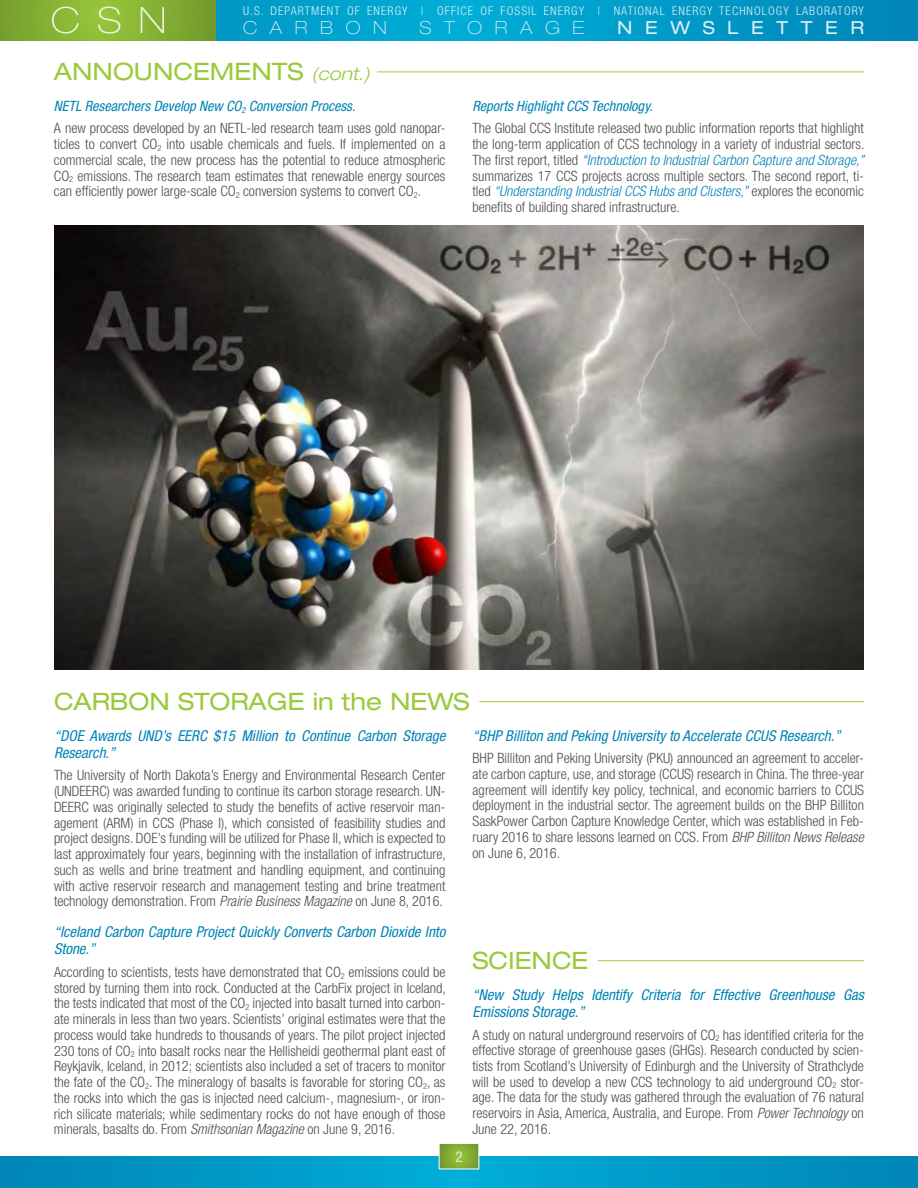
<style>
.page{position:relative;width:918px;height:1188px;background:#fff}
.page>*{position:absolute;margin:0;border:0;box-sizing:border-box;transform-origin:0 0}
.t1{font:expanded 24px "Helvetica Neue";color:#9aca3c}
.t2{font:100 expanded 18px "Helvetica Neue";letter-spacing:.7em;color:#dfeef6}
.t3{font:expanded 18px "Helvetica Neue";letter-spacing:.7em;color:#dfeef6}
.t4{font:italic condensed 15px/17.2px "Helvetica Neue";color:#0084b6}
.t5{font:condensed 15px "Helvetica Neue";color:#e3e6d8}
.t6{font:300 condensed 14.25px/15.8px "Helvetica Neue";color:#4d4d4f;text-align:justify}
.t7{font:italic condensed 14.25px "Helvetica Neue";color:#0084b6}
.t8{font:300 condensed 12px "Helvetica Neue";letter-spacing:.09em;color:#dfeef6}
.s1{font-weight:300;font-style:italic;font-size:18px}
.s2{font-weight:400;font-style:italic;color:#0084b6}
.s3{font-style:italic;color:#0084b6}
.s4{font-style:italic}
</style>
<div class="page">
<svg style="left:216px;top:0;width:702px;height:40px;background:#009cc9"></svg>
<svg style="left:0;top:0;width:216px;height:40px;background:#80ab31"></svg>
<svg style="left:0;top:1156px;width:918px;height:32px;background:#0098c6"></svg>
<svg style="left:52px;top:7px;width:112px;height:27px;background:#9ac34c"></svg>
<svg style="left:439px;top:1143px;width:40px;height:26px"></svg>
<div style="left:439px;top:1143px;width:40px;height:26px;border:1px solid #fff"></div>
<hr style="left:480px;top:701px;width:384px;height:1px;background:#9aca3c">
<hr style="left:598px;top:960px;width:266px;height:1px;background:#9aca3c">
<hr style="left:377px;top:72px;width:487px;height:1px;background:#9aca3c">
<img style="left:54px;top:226px;width:810px;height:444px">
<p class="t8" style="left:243px;top:4px;width:622px">U.S. DEPARTMENT OF ENERGY | OFFICE OF FOSSIL ENERGY | NATIONAL ENERGY TECHNOLOGY LABORATORY</p>
<p class="t2" style="left:243px;top:17px;width:145px">CARBON</p>
<p class="t2" style="left:420px;top:17px;width:166px">STORAGE</p>
<p class="t3" style="left:617px;top:17px;width:248px">NEWSLETTER</p>
<h1 class="t1" style="left:54px;top:57px;width:317px">ANNOUNCEMENTS <span class="s1">(cont.)</span></h1>
<p class="t6" style="left:54px;top:94px;width:393px;line-height:22.5px"><span class="s2">NETL Researchers Develop New CO</span><sub>2</sub> <span class="s2">Conversion Process.<br></span>A new process developed by an NETL-led research team uses gold nanopar-</p>
<p class="t6" style="left:54px;top:136px;width:393px">ticles to convert CO<sub>2</sub> into usable chemicals and fuels. If implemented on a commercial scale, the new process has the potential to reduce atmospheric CO<sub>2</sub> emissions. The research team estimates that renewable energy sources can efficiently power large-scale CO<sub>2</sub> conversion systems to convert CO<sub>2</sub>.</p>
<p class="t7" style="left:472px;top:98px;width:182px">Reports Highlight CCS Technology.</p>
<p class="t6" style="left:472px;top:120px;width:394px">The Global CCS Institute released two public information reports that highlight the long-term application of CCS technology in a variety of industrial sectors.<br>The first report, titled <span class="s3">“Introduction to Industrial Carbon Capture and Storage,” </span>summarizes 17 CCS projects across multiple sectors. The second report, ti&shy;tled <span class="s3">“Understanding Industrial CCS Hubs and Clusters,”</span> explores the economic benefits of building shared infrastructure.</p>
<h1 class="t1" style="left:54px;top:687px;width:417px">CARBON STORAGE in the NEWS</h1>
<p class="t4" style="left:54px;top:727px;width:393px">“DOE Awards UND’s EERC $15 Million to Continue Carbon Storage<br>Research.”</p>
<p class="t6" style="left:54px;top:767px;width:394px">The University of North Dakota’s Energy and Environmental Research Center (UNDEERC) was awarded funding to continue its carbon storage research. UN-DEERC was originally selected to study the benefits of active reservoir man&shy;agement (ARM) in CCS (Phase I), which consisted of feasibility studies and project designs. DOE’s funding will be utilized for Phase II, which is expected to last approximately four years, beginning with the installation of infrastructure, such as wells and brine treatment and handling equipment, and continuing with active reservoir research and management testing and brine treatment technology demonstration. From <span class="s4">Prairie Business Magazine</span> on June 8, 2016.</p>
<p class="t4" style="left:54px;top:923px;width:393px">“Iceland Carbon Capture Project Quickly Converts Carbon Dioxide Into<br>Stone.”</p>
<p class="t6" style="left:54px;top:964px;width:393px">According to scientists, tests have demonstrated that CO<sub>2</sub> emissions could be stored by turning them into rock. Conducted at the CarbFix project in Iceland, the tests indicated that most of the CO<sub>2</sub> injected into basalt turned into carbon&shy;ate minerals in less than two years. Scientists’ original estimates were that the process would take hundreds to thousands of years. The pilot project injected 230 tons of CO<sub>2</sub> into basalt rocks near the Hellisheidi geothermal plant east of Reykjavik, Iceland, in 2012; scientists also included a set of tracers to monitor the fate of the CO<sub>2</sub>. The mineralogy of basalts is favorable for storing CO<sub>2</sub>, as the rocks into which the gas is injected need calcium-, magnesium-, or iron&shy;rich silicate materials; while sedimentary rocks do not have enough of those minerals, basalts do. From <span class="s4">Smithsonian Magazine</span> on June 9, 2016.</p>
<p class="t4" style="left:472px;top:727px;width:370px">“BHP Billiton and Peking University to Accelerate CCUS Research.”</p>
<p class="t6" style="left:472px;top:750px;width:393px">BHP Billiton and Peking University (PKU) announced an agreement to acceler&shy;ate carbon capture, use, and storage (CCUS) research in China. The three-year agreement will identify key policy, technical, and economic barriers to CCUS deployment in the industrial sector. The agreement builds on the BHP Billiton SaskPower Carbon Capture Knowledge Center, which was established in Feb&shy;ruary 2016 to share lessons learned on CCS. From <span class="s4">BHP Billiton News Release </span>on June 6, 2016.</p>
<h1 class="t1" style="left:472px;top:946px;width:118px">SCIENCE</h1>
<p class="t4" style="left:472px;top:986px;width:393px">“New Study Helps Identify Criteria for Effective Greenhouse Gas<br>Emissions Storage.”</p>
<p class="t6" style="left:472px;top:1026px;width:393px">A study on natural underground reservoirs of CO<sub>2</sub> has identified criteria for the effective storage of greenhouse gases (GHGs). Research conducted by scien&shy;tists from Scotland’s University of Edinburgh and the University of Strathclyde will be used to develop a new CCS technology to aid underground CO<sub>2</sub> stor&shy;age. The data for the study was gathered through the evaluation of 76 natural reservoirs in Asia, America, Australia, and Europe. From <span class="s4">Power Technology</span> on June 22, 2016.</p>
<p class="t5" style="left:455px;top:1148px;width:9px">2</p>
</div>
